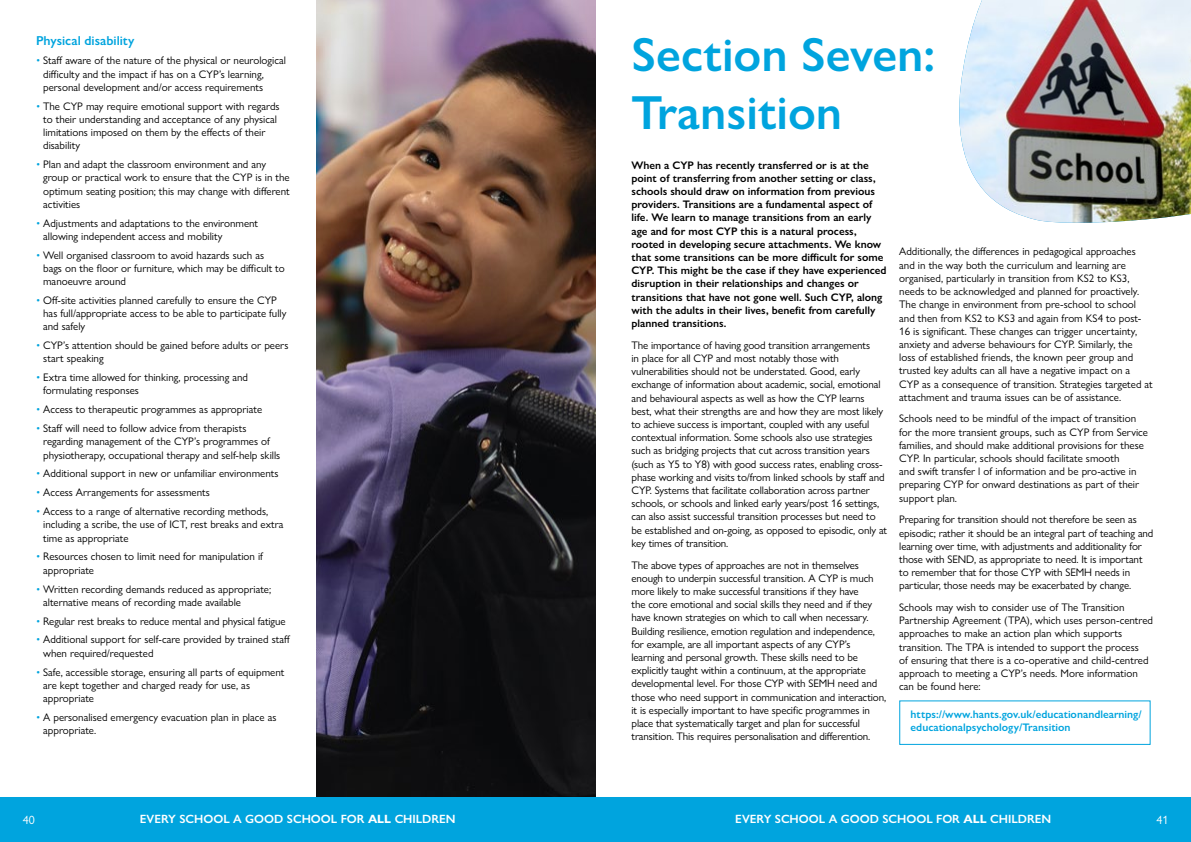
<style>
.page{position:relative;width:1191px;height:842px;background:#fff}
.page>*{position:absolute;margin:0;border:0;box-sizing:border-box;transform-origin:0 0}
.t1{font:600 48px/57.6px "Gill Sans Nova";color:#00a4de}
.t2{font:600 13px "Gill Sans Nova";color:#00a4de}
.t3{font:600 12px "Gill Sans Nova";color:#fff}
.t4{font:12px "Gill Sans Nova";color:#fff}
.t5{font:11px/13.2px "Gill Sans Nova";color:#000}
.t6{font:600 11px/13.2px "Gill Sans Nova";color:#000}
.t7{font:600 11px/13.2px "Gill Sans Nova";color:#00a4de}
.s1{font-style:italic;color:#00a4de}
.s2{font-weight:700}
</style>
<div class="page">
<div style="left:0;top:797px;width:1191px;height:45px;background:#00a4de"></div>
<img style="left:317px;top:0;width:278px;height:797px">
<div style="left:899px;top:700px;width:251px;height:45px;border:1px solid #00a4de"></div>
<img style="left:959px;top:0;width:232px;height:223px">
<p class="t2" style="left:36px;top:33px;width:100px">Physical disability</p>
<p class="t5" style="left:43px;top:54px;width:244px;text-indent:-7px"><span class="s1">•</span> Staff aware of the nature of the physical or neurological difficulty and the impact if has on a CYP’s learning, personal development and/or access requirements</p>
<p class="t5" style="left:43px;top:99px;width:238px;text-indent:-7px"><span class="s1">•</span> The CYP may require emotional support with regards to their understanding and acceptance of any physical limitations imposed on them by the effects of their disability</p>
<p class="t5" style="left:43px;top:158px;width:248px;text-indent:-7px"><span class="s1">•</span> Plan and adapt the classroom environment and any group or practical work to ensure that the CYP is in the optimum seating position; this may change with different activities</p>
<p class="t5" style="left:43px;top:216px;width:216px;text-indent:-7px"><span class="s1">•</span> Adjustments and adaptations to the environment allowing independent access and mobility</p>
<p class="t5" style="left:43px;top:248px;width:243px;text-indent:-7px"><span class="s1">•</span> Well organised classroom to avoid hazards such as bags on the floor or furniture, which may be difficult to manoeuvre around</p>
<p class="t5" style="left:43px;top:293px;width:245px;text-indent:-7px"><span class="s1">•</span> Off-site activities planned carefully to ensure the CYP has full/appropriate access to be able to participate fully and safely</p>
<p class="t5" style="left:43px;top:339px;width:247px;text-indent:-7px"><span class="s1">•</span> CYP’s attention should be gained before adults or peers start speaking</p>
<p class="t5" style="left:43px;top:371px;width:206px;text-indent:-7px"><span class="s1">•</span> Extra time allowed for thinking, processing and formulating responses</p>
<p class="t5" style="left:36px;top:403px;width:228px"><span class="s1">•</span> Access to therapeutic programmes as appropriate</p>
<p class="t5" style="left:43px;top:422px;width:239px;text-indent:-7px"><span class="s1">•</span> Staff will need to follow advice from therapists regarding management of the CYP’s programmes of physiotherapy, occupational therapy and self-help skills</p>
<p class="t5" style="left:36px;top:467px;width:244px"><span class="s1">•</span> Additional support in new or unfamiliar environments</p>
<p class="t5" style="left:36px;top:486px;width:175px"><span class="s1">•</span> Access Arrangements for assessments</p>
<p class="t5" style="left:43px;top:505px;width:242px;text-indent:-7px"><span class="s1">•</span> Access to a range of alternative recording methods, including a scribe, the use of ICT, rest breaks and extra time as appropriate</p>
<p class="t5" style="left:43px;top:550px;width:221px;text-indent:-7px"><span class="s1">•</span> Resources chosen to limit need for manipulation if appropriate</p>
<p class="t5" style="left:43px;top:582px;width:229px;text-indent:-7px"><span class="s1">•</span> Written recording demands reduced as appropriate; alternative means of recording made available</p>
<p class="t5" style="left:36px;top:614px;width:251px"><span class="s1">•</span> Regular rest breaks to reduce mental and physical fatigue</p>
<p class="t5" style="left:43px;top:633px;width:249px;text-indent:-7px"><span class="s1">•</span> Additional support for self-care provided by trained staff when required/requested</p>
<p class="t5" style="left:43px;top:665px;width:243px;text-indent:-7px"><span class="s1">•</span> Safe, accessible storage, ensuring all parts of equipment are kept together and charged ready for use, as appropriate</p>
<p class="t5" style="left:43px;top:710px;width:235px;text-indent:-7px"><span class="s1">•</span> A personalised emergency evacuation plan in place as appropriate.</p>
<h1 class="t1" style="left:631px;top:26px;width:305px">Section Seven:<br>Transition</h1>
<p class="t6" style="left:631px;top:158px;width:257px">When a CYP has recently transferred or is at the point of transferring from another setting or class, schools should draw on information from previous providers. Transitions are a fundamental aspect of life. We learn to manage transitions from an early age and for most CYP this is a natural process, rooted in developing secure attachments. We know that some transitions can be more difficult for some CYP. This might be the case if they have experienced disruption in their relationships and changes or transitions that have not gone well. Such CYP, along with the adults in their lives, benefit from carefully planned transitions.</p>
<p class="t5" style="left:631px;top:338px;width:257px">The importance of having good transition arrangements<br>in place for all CYP and most notably those with vulnerabilities should not be understated. Good, early exchange of information about academic, social, emotional and behavioural aspects as well as how the CYP learns best, what their strengths are and how they are most likely to achieve success is important, coupled with any useful contextual information. Some schools also use strategies such as bridging projects that cut across transition years (such as Y5 to Y8) with good success rates, enabling cross&shy;phase working and visits to/from linked schools by staff and CYP. Systems that facilitate collaboration across partner schools, or schools and linked early years/post 16 settings, can also assist successful transition processes but need to be established and on-going, as opposed to episodic, only at key times of transition.</p>
<p class="t5" style="left:631px;top:558px;width:256px">The above types of approaches are not in themselves enough to underpin successful transition. A CYP is much more likely to make successful transitions if they have<br>the core emotional and social skills they need and if they have known strategies on which to call when necessary.<br>Building resilience, emotion regulation and independence, for example, are all important aspects of any CYP’s learning and personal growth. These skills need to be explicitly taught within a continuum, at the appropriate developmental level. For those CYP with SEMH need and those who need support in communication and interaction, it is especially important to have specific programmes in place that systematically target and plan for successful transition. This requires personalisation and differention.</p>
<p class="t5" style="left:899px;top:245px;width:255px">Additionally, the differences in pedagogical approaches and in the way both the curriculum and learning are organised, particularly in transition from KS2 to KS3, needs to be acknowledged and planned for proactively.<br>The change in environment from pre-school to school and then from KS2 to KS3 and again from KS4 to post-16 is significant. These changes can trigger uncertainty, anxiety and adverse behaviours for CYP. Similarly, the<br>loss of established friends, the known peer group and trusted key adults can all have a negative impact on a CYP as a consequence of transition. Strategies targeted at attachment and trauma issues can be of assistance.</p>
<p class="t5" style="left:899px;top:412px;width:250px">Schools need to be mindful of the impact of transition for the more transient groups, such as CYP from Service families, and should make additional provisions for these CYP. In particular, schools should facilitate smooth<br>and swift transfer l of information and be pro-active in preparing CYP for onward destinations as part of their support plan.</p>
<p class="t5" style="left:899px;top:513px;width:256px">Preparing for transition should not therefore be seen as episodic; rather it should be an integral part of teaching and learning over time, with adjustments and additionality for those with SEND, as appropriate to need. It is important to remember that for those CYP with SEMH needs in particular, those needs may be exacerbated by change.</p>
<p class="t5" style="left:899px;top:601px;width:255px">Schools may wish to consider use of The Transition Partnership Agreement (TPA), which uses person-centred approaches to make an action plan which supports transition. The TPA is intended to support the process<br>of ensuring that there is a co-operative and child-centred approach to meeting a CYP’s needs. More information can be found here:</p>
<p class="t7" style="left:910px;top:707px;width:233px">https://www.hants.gov.uk/educationandlearning/ educationalpsychology/Transition</p>
<p class="t4" style="left:23px;top:813px;width:13px">40</p>
<p class="t3" style="left:140px;top:812px;width:317px">EVERY SCHOOL A GOOD SCHOOL FOR <span class="s2">ALL</span> CHILDREN</p>
<p class="t3" style="left:735px;top:812px;width:317px">EVERY SCHOOL A GOOD SCHOOL FOR <span class="s2">ALL</span> CHILDREN</p>
<p class="t4" style="left:1156px;top:813px;width:13px">41</p>
</div>
